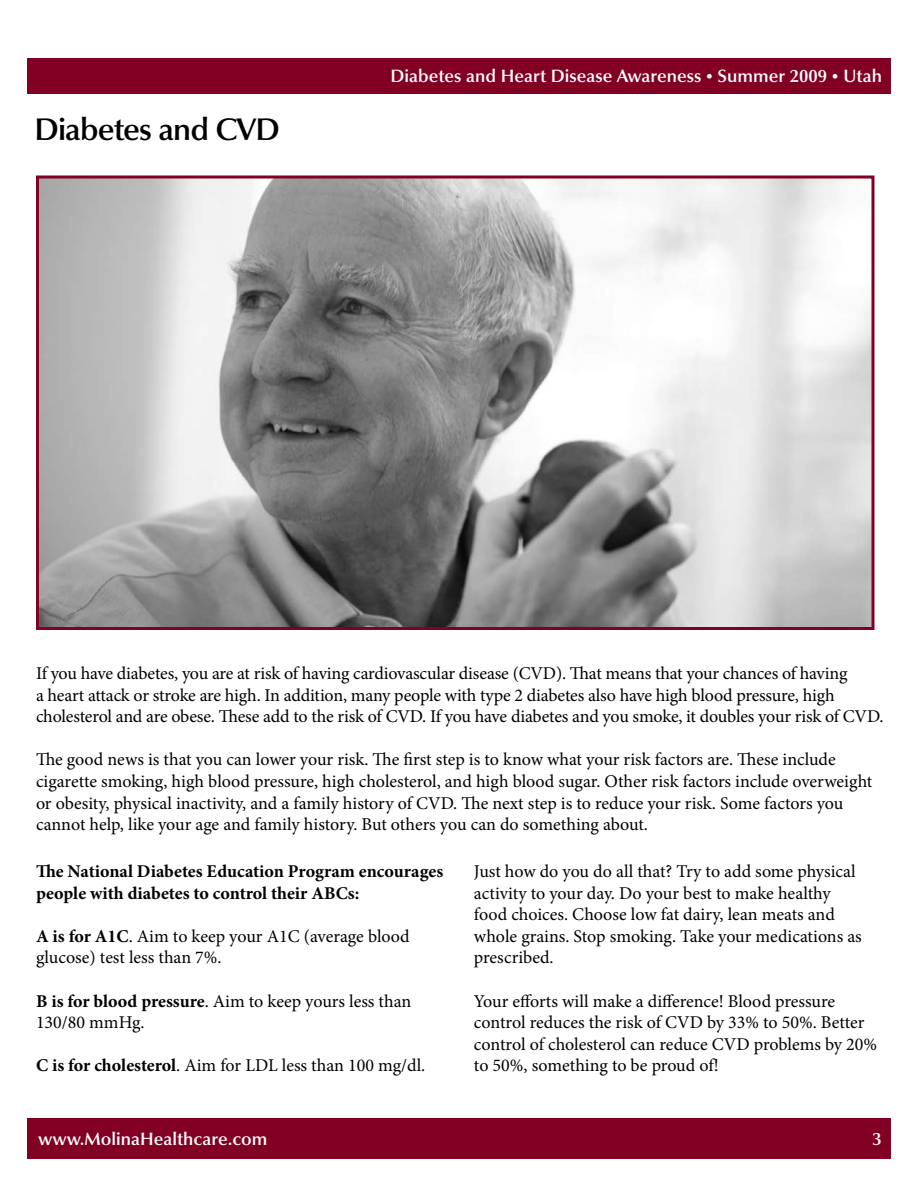
<style>
.page{position:relative;width:918px;height:1188px;background:#fff}
.page>*{position:absolute;margin:0;border:0;box-sizing:border-box;transform-origin:0 0}
.t1{font:600 31.5px "Optima LT Std";letter-spacing:-.03em;color:#000}
.t2{font:18px/21.6px "Minion Pro";letter-spacing:-.005em;color:#000}
.t3{font:700 18px/21.6px "Minion Pro";color:#000}
.t4{font:600 18px "Optima LT Std";color:#fff}
.s1{font-size:13.5px}
.s2{font-weight:700}
</style>
<div class="page">
<div style="left:27px;top:58px;width:864px;height:36px;background:#820024"></div>
<div style="left:27px;top:1119px;width:864px;height:40px;background:#820024"></div>
<img style="left:40px;top:180px;width:830px;height:446px">
<div style="left:36px;top:176px;width:838px;height:454px;border:3px solid #820024"></div>
<h1 class="t1" style="left:34px;top:111px;width:247px">Diabetes and CVD</h1>
<p class="t4" style="left:391px;top:66px;width:493px">Diabetes and Heart Disease Awareness <span class="s1">•</span> Summer 2009 <span class="s1">•</span> Utah</p>
<p class="t2" style="left:36px;top:663px;width:849px">If you have diabetes, you are at risk of having cardiovascular disease (CVD). That means that your chances of having<br>a heart attack or stroke are high. In addition, many people with type 2 diabetes also have high blood pressure, high cholesterol and are obese. These add to the risk of CVD. If you have diabetes and you smoke, it doubles your risk of CVD.</p>
<p class="t2" style="left:36px;top:749px;width:838px">The good news is that you can lower your risk. The first step is to know what your risk factors are. These include cigarette smoking, high blood pressure, high cholesterol, and high blood sugar. Other risk factors include overweight or obesity, physical inactivity, and a family history of CVD. The next step is to reduce your risk. Some factors you cannot help, like your age and family history. But others you can do something about.</p>
<p class="t3" style="left:36px;top:860px;width:409px">The National Diabetes Education Program encourages people with diabetes to control their ABCs:</p>
<p class="t2" style="left:36px;top:925px;width:375px"><span class="s2">A is for A1C</span>. Aim to keep your A1C (average blood glucose) test less than 7%.</p>
<p class="t2" style="left:36px;top:990px;width:377px"><span class="s2">B is for blood pressure</span>. Aim to keep yours less than<br>130/80 mmHg.</p>
<p class="t2" style="left:36px;top:1055px;width:391px"><span class="s2">C is for cholesterol</span>. Aim for LDL less than 100 mg/dl.</p>
<p class="t2" style="left:474px;top:861px;width:389px">Just how do you do all that? Try to add some physical activity to your day. Do your best to make healthy food choices. Choose low fat dairy, lean meats and whole grains. Stop smoking. Take your medications as prescribed.</p>
<p class="t2" style="left:474px;top:990px;width:405px">Your efforts will make a difference! Blood pressure control reduces the risk of CVD by 33% to 50%. Better control of cholesterol can reduce CVD problems by 20% to 50%, something to be proud of!</p>
<p class="t4" style="left:38px;top:1129px;width:231px">www.MolinaHealthcare.com</p>
<p class="t4" style="left:873px;top:1129px;width:11px">3</p>
</div>
